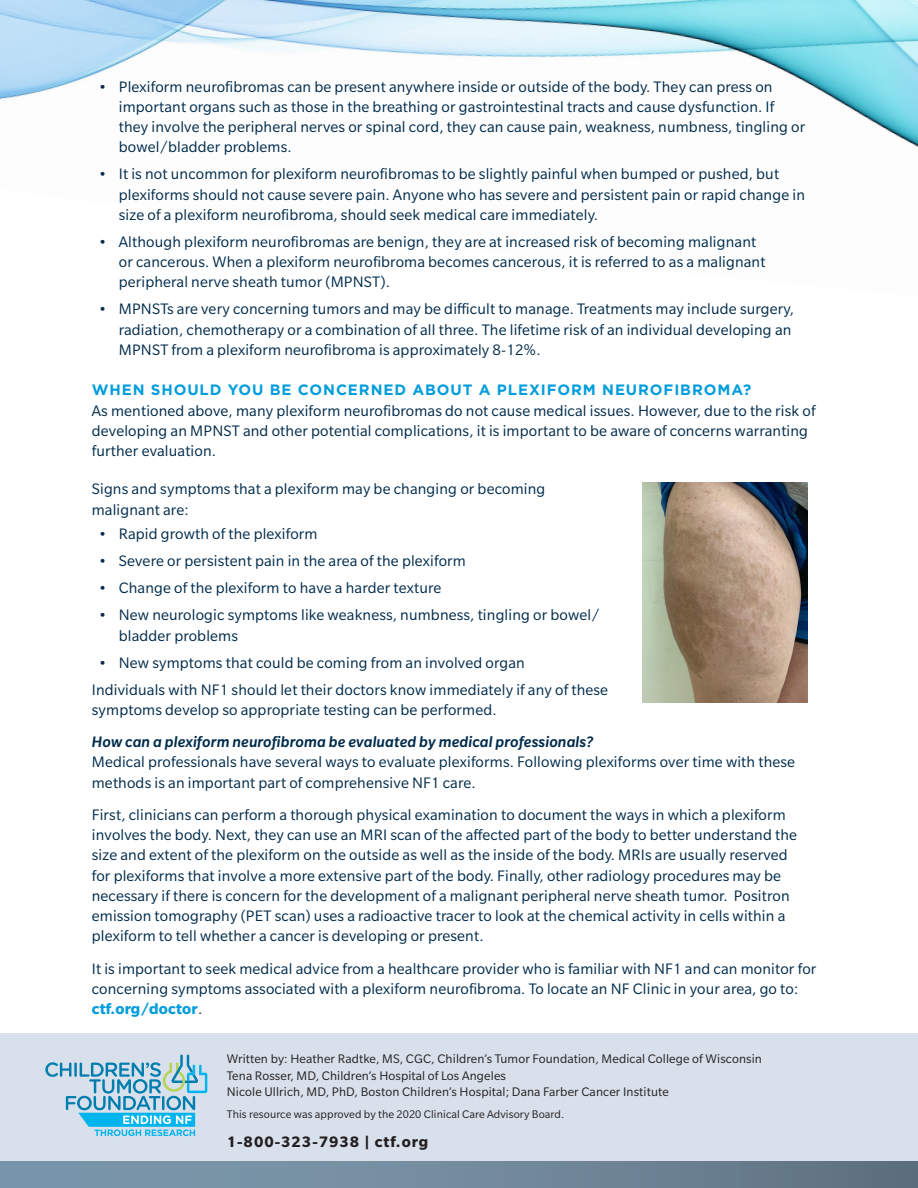
<style>
.page{position:relative;width:918px;height:1188px;background:#fff}
.page>*{position:absolute;margin:0;border:0;box-sizing:border-box;transform-origin:0 0}
.Body{font:16.5px/20.2px "Slate Pro";letter-spacing:.01em;color:#002b4b}
.t1{font:700 16.5px "Slate Pro";letter-spacing:.06em;color:#231f20}
.t2{font:700 15px "Gotham";letter-spacing:.06em;color:#009ddc}
.t3{font:13.5px "Slate Pro";letter-spacing:.01em;color:#231f20}
.t4{font:12px "Slate Pro";letter-spacing:.01em;color:#231f20}
.s1{font-weight:500;font-style:italic}
.s2{font-weight:700;color:#009ddc}
</style>
<div class="page">
<img style="left:0;top:0;width:918px;height:147px">
<img style="left:642px;top:483px;width:165px;height:219px">
<div style="left:0;top:1034px;width:918px;height:154px;background:#d8e0eb"></div>
<div style="left:0;top:1162px;width:918px;height:26px;background:linear-gradient(to right,#7f9cb2,#617483)"></div>
<svg style="left:45px;top:1055px;width:162px;height:81px"></svg>
<p class="Body" style="left:119px;top:76px;width:688px;text-indent:-20px">• Plexiform neurofibromas can be present anywhere inside or outside of the body. They can press on important organs such as those in the breathing or gastrointestinal tracts and cause dysfunction. If they involve the peripheral nerves or spinal cord, they can cause pain, weakness, numbness, tingling or bowel/bladder problems.</p>
<p class="Body" style="left:119px;top:164px;width:688px;text-indent:-20px">• It is not uncommon for plexiform neurofibromas to be slightly painful when bumped or pushed, but plexiforms should not cause severe pain. Anyone who has severe and persistent pain or rapid change in size of a plexiform neurofibroma, should seek medical care immediately.</p>
<p class="Body" style="left:119px;top:231px;width:648px;text-indent:-20px">• Although plexiform neurofibromas are benign, they are at increased risk of becoming malignant or cancerous. When a plexiform neurofibroma becomes cancerous, it is referred to as a malignant peripheral nerve sheath tumor (MPNST).</p>
<p class="Body" style="left:119px;top:299px;width:677px;text-indent:-20px">• MPNSTs are very concerning tumors and may be difficult to manage. Treatments may include surgery, radiation, chemotherapy or a combination of all three. The lifetime risk of an individual developing an<br>MPNST from a plexiform neurofibroma is approximately 8-12%.</p>
<h2 class="t2" style="left:92px;top:381px;width:661px">WHEN SHOULD YOU BE CONCERNED ABOUT A PLEXIFORM NEUROFIBROMA?</h2>
<h2 class="Body" style="left:92px;top:400px;width:725px">As mentioned above, many plexiform neurofibromas do not cause medical issues. However, due to the risk of developing an MPNST and other potential complications, it is important to be aware of concerns warranting further evaluation.</h2>
<h2 class="Body" style="left:92px;top:479px;width:455px">Signs and symptoms that a plexiform may be changing or becoming malignant are:</h2>
<p class="Body" style="left:99px;top:524px;width:221px">• Rapid growth of the plexiform</p>
<p class="Body" style="left:99px;top:551px;width:369px">• Severe or persistent pain in the area of the plexiform</p>
<p class="Body" style="left:99px;top:578px;width:344px">• Change of the plexiform to have a harder texture</p>
<p class="Body" style="left:119px;top:605px;width:482px;text-indent:-20px">• New neurologic symptoms like weakness, numbness, tingling or bowel/ bladder problems</p>
<p class="Body" style="left:99px;top:652px;width:428px">• New symptoms that could be coming from an involved organ</p>
<p class="Body" style="left:92px;top:679px;width:518px">Individuals with NF1 should let their doctors know immediately if any of these symptoms develop so appropriate testing can be performed.</p>
<p class="Body" style="left:92px;top:732px;width:705px"><span class="s1">How can a plexiform neurofibroma be evaluated by medical professionals?<br></span>Medical professionals have several ways to evaluate plexiforms. Following plexiforms over time with these methods is an important part of comprehensive NF1 care.</p>
<p class="Body" style="left:92px;top:804px;width:707px">First, clinicians can perform a thorough physical examination to document the ways in which a plexiform involves the body. Next, they can use an MRI scan of the affected part of the body to better understand the size and extent of the plexiform on the outside as well as the inside of the body. MRIs are usually reserved for plexiforms that involve a more extensive part of the body. Finally, other radiology procedures may be necessary if there is concern for the development of a malignant peripheral nerve sheath tumor. Positron emission tomography (PET scan) uses a radioactive tracer to look at the chemical activity in cells within a plexiform to tell whether a cancer is developing or present.</p>
<p class="Body" style="left:92px;top:958px;width:726px">It is important to seek medical advice from a healthcare provider who is familiar with NF1 and can monitor for concerning symptoms associated with a plexiform neurofibroma. To locate an NF Clinic in your area, go to: <span class="s2">ctf.org/doctor</span>.</p>
<p class="t3" style="left:227px;top:1052px;width:537px">Written by: Heather Radtke, MS, CGC, Children’s Tumor Foundation, Medical College of Wisconsin</p>
<p class="t3" style="left:227px;top:1068px;width:281px">Tena Rosser, MD, Children’s Hospital of Los Angeles</p>
<p class="t3" style="left:227px;top:1085px;width:444px">Nicole Ullrich, MD, PhD, Boston Children’s Hospital; Dana Farber Cancer Institute</p>
<p class="t4" style="left:227px;top:1108px;width:339px">This resource was approved by the 2020 Clinical Care Advisory Board.</p>
<p class="t1" style="left:227px;top:1133px;width:203px">1-800-323-7938 | ctf.org</p>
</div>
